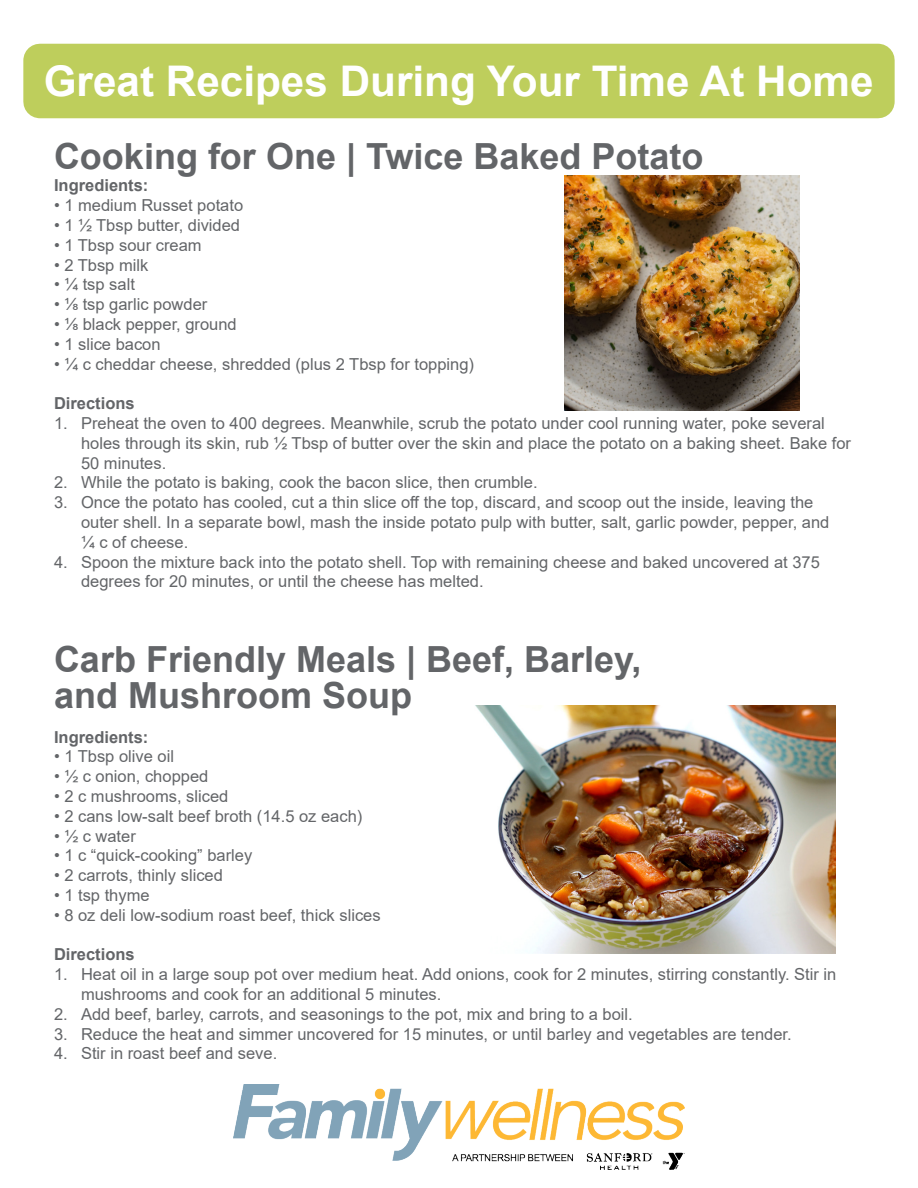
<style>
.page{position:relative;width:918px;height:1188px;background:#fff}
.page>*{position:absolute;margin:0;border:0;box-sizing:border-box;transform-origin:0 0}
.t1{font:700 42.3px "Arial";color:#fff}
.t2{font:700 36px/36px "Arial";color:#636568}
.t3{font:16.5px/19.8px "Arial";color:#636568}
.t4{font:700 16.5px "Arial";color:#636568}
</style>
<div class="page">
<div style="left:23px;top:44px;width:872px;height:74px;background:#bece5c"></div>
<img style="left:565px;top:175px;width:234px;height:235px">
<img style="left:475px;top:706px;width:360px;height:248px">
<img style="left:234px;top:1084px;width:450px;height:85px">
<p class="t1" style="left:44px;top:52px;width:831px">Great Recipes During Your Time At Home</p>
<p class="t2" style="left:54px;top:139px;width:651px">Cooking for One | Twice Baked Potato</p>
<p class="t4" style="left:54px;top:174px;width:96px">Ingredients:</p>
<p class="t3" style="left:54px;top:195px;width:191px">• 1 medium Russet potato</p>
<p class="t3" style="left:54px;top:215px;width:188px">• 1 ½ Tbsp butter, divided</p>
<p class="t3" style="left:54px;top:235px;width:149px">• 1 Tbsp sour cream</p>
<p class="t3" style="left:54px;top:255px;width:96px">• 2 Tbsp milk</p>
<p class="t3" style="left:54px;top:275px;width:82px">• ¼ tsp salt</p>
<p class="t3" style="left:54px;top:294px;width:155px">• ⅛ tsp garlic powder</p>
<p class="t3" style="left:54px;top:314px;width:184px">• ⅛ black pepper, ground</p>
<p class="t3" style="left:54px;top:334px;width:108px">• 1 slice bacon</p>
<p class="t3" style="left:54px;top:354px;width:422px">• ¼ c cheddar cheese, shredded (plus 2 Tbsp for topping)</p>
<p class="t4" style="left:54px;top:392px;width:82px">Directions</p>
<p class="t3" style="left:81px;top:413px;width:772px;text-indent:-27px">1. Preheat the oven to 400 degrees. Meanwhile, scrub the potato under cool running water, poke several holes through its skin, rub ½ Tbsp of butter over the skin and place the potato on a baking sheet. Bake for<br>50 minutes.</p>
<p class="t3" style="left:54px;top:473px;width:485px">2. While the potato is baking, cook the bacon slice, then crumble.</p>
<p class="t3" style="left:81px;top:492px;width:750px;text-indent:-27px">3. Once the potato has cooled, cut a thin slice off the top, discard, and scoop out the inside, leaving the outer shell. In a separate bowl, mash the inside potato pulp with butter, salt, garlic powder, pepper, and ¼ c of cheese.</p>
<p class="t3" style="left:81px;top:552px;width:740px;text-indent:-27px">4. Spoon the mixture back into the potato shell. Top with remaining cheese and baked uncovered at 375 degrees for 20 minutes, or until the cheese has melted.</p>
<p class="t2" style="left:54px;top:642px;width:589px">Carb Friendly Meals | Beef, Barley, and Mushroom Soup</p>
<p class="t4" style="left:54px;top:725px;width:96px">Ingredients:</p>
<p class="t3" style="left:54px;top:747px;width:122px">• 1 Tbsp olive oil</p>
<p class="t3" style="left:54px;top:766px;width:156px">• ½ c onion, chopped</p>
<p class="t3" style="left:54px;top:786px;width:176px">• 2 c mushrooms, sliced</p>
<p class="t3" style="left:54px;top:806px;width:310px">• 2 cans low-salt beef broth (14.5 oz each)</p>
<p class="t3" style="left:54px;top:826px;width:83px">• ½ c water</p>
<p class="t3" style="left:54px;top:846px;width:200px">• 1 c “quick-cooking” barley</p>
<p class="t3" style="left:54px;top:865px;width:170px">• 2 carrots, thinly sliced</p>
<p class="t3" style="left:54px;top:885px;width:97px">• 1 tsp thyme</p>
<p class="t3" style="left:54px;top:905px;width:328px">• 8 oz deli low-sodium roast beef, thick slices</p>
<p class="t4" style="left:54px;top:943px;width:82px">Directions</p>
<p class="t3" style="left:81px;top:964px;width:757px;text-indent:-27px">1. Heat oil in a large soup pot over medium heat. Add onions, cook for 2 minutes, stirring constantly. Stir in mushrooms and cook for an additional 5 minutes.</p>
<p class="t3" style="left:54px;top:1004px;width:580px">2. Add beef, barley, carrots, and seasonings to the pot, mix and bring to a boil.</p>
<p class="t3" style="left:54px;top:1024px;width:739px">3. Reduce the heat and simmer uncovered for 15 minutes, or until barley and vegetables are tender.</p>
<p class="t3" style="left:54px;top:1044px;width:225px">4. Stir in roast beef and seve.</p>
</div>
